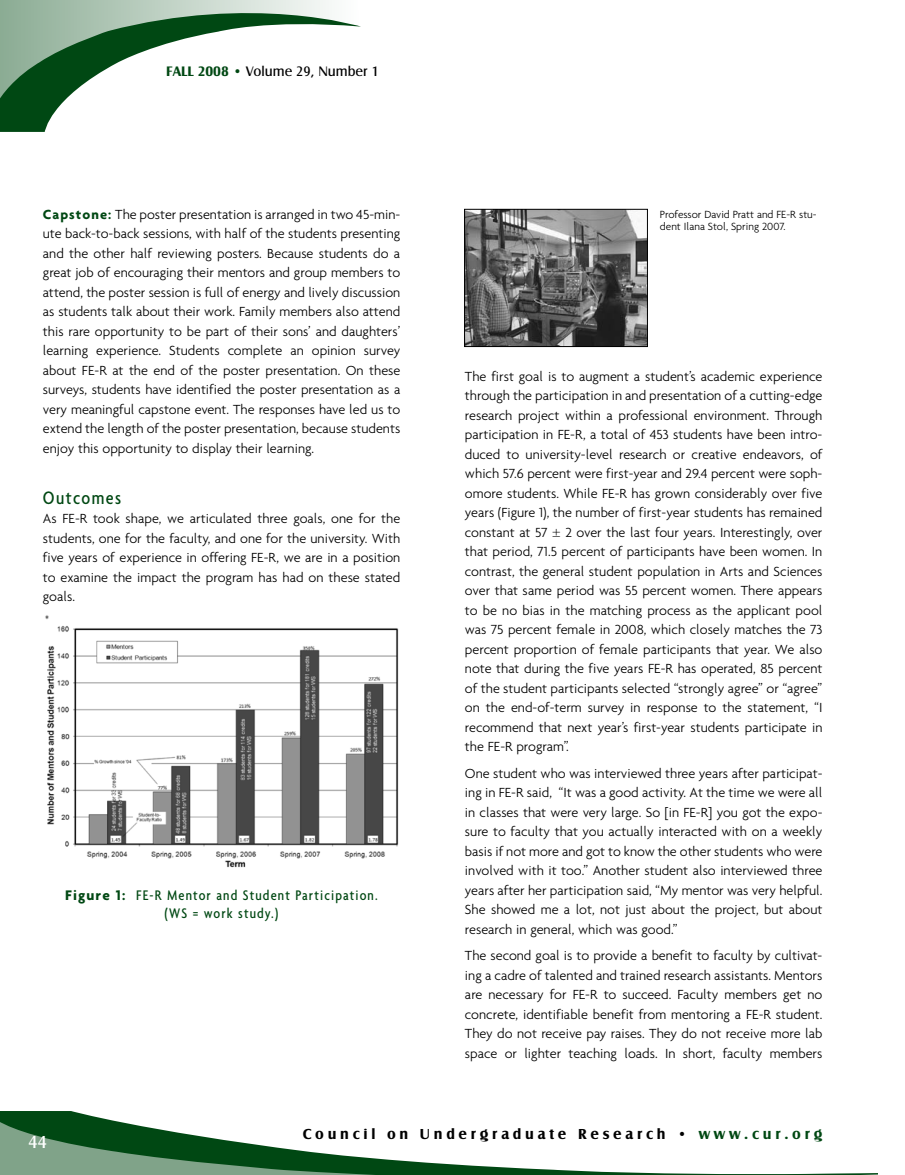
<style>
.page{position:relative;width:905px;height:1175px;background:#fff}
.page>*{position:absolute;margin:0;border:0;box-sizing:border-box;transform-origin:0 0}
.t1{font:500 condensed 19.5px "Agenda";letter-spacing:.075em;color:#004813}
.t2{font:18px "Castle EF";color:#fff}
.t3{font:500 condensed 15px/18px "Agenda";letter-spacing:.075em;color:#004813;text-align:center}
.t4{font:700 15px "Castle EF";letter-spacing:.25em;color:#000}
.t5{font:300 14.25px/19.5px "Agenda";color:#000;text-align:justify}
.t6{font:14.25px "Castle EF";color:#000}
.t7{font:300 11.25px/12px "Agenda";color:#000}
.s1{font-weight:700;color:#004813}
.s2{font-weight:700;font-stretch:normal}
.s3{font-family:"Myriad Pro"}
.s4{color:#004813}
</style>
<div class="page">
<svg style="left:0;top:0;width:361px;height:132px"></svg>
<svg style="left:0;top:1111px;width:878px;height:63px"></svg>
<img style="left:466px;top:211px;width:179px;height:134px">
<div style="left:464px;top:209px;width:183px;height:138px;border:1px solid #000"></div>
<img style="left:45px;top:615px;width:354px;height:253px">
<p class="t6" style="left:166px;top:64px;width:214px"><span class="s1">Fall 2008 •</span> Volume 29, Number 1</p>
<p class="t5" style="left:43px;top:204px;width:359px"><span class="s1">Capstone:</span> The poster presentation is arranged in two 45-min&shy;ute back-to-back sessions, with half of the students presenting and the other half reviewing posters. Because students do a great job of encouraging their mentors and group members to attend, the poster session is full of energy and lively discussion as students talk about their work. Family members also attend this rare opportunity to be part of their sons’ and daughters’ learning experience. Students complete an opinion survey about FE-R at the end of the poster presentation. On these surveys, students have identified the poster presentation as a very meaningful capstone event. The responses have led us to extend the length of the poster presentation, because students enjoy this opportunity to display their learning.</p>
<h1 class="t1" style="left:43px;top:486px;width:80px">Outcomes</h1>
<p class="t5" style="left:43px;top:508px;width:359px">As FE-R took shape, we articulated three goals, one for the students, one for the faculty, and one for the university. With five years of experience in offering FE-R, we are in a position to examine the impact the program has had on these stated goals.</p>
<p class="t3" style="left:65px;top:886px;width:314px"><span class="s2">Figure 1:</span> FE-R Mentor and Student Participation. (WS = work study.)</p>
<p class="t7" style="left:660px;top:208px;width:158px">Professor David Pratt and FE-R stu&shy;dent Ilana Stol, Spring 2007.</p>
<p class="t5" style="left:465px;top:366px;width:359px">The first goal is to augment a student’s academic experience through the participation in and presentation of a cutting-edge research project within a professional environment. Through participation in FE-R, a total of 453 students have been intro&shy;duced to university-level research or creative endeavors, of which 57.6 percent were first-year and 29.4 percent were soph&shy;omore students. While FE-R has grown considerably over five years (Figure 1), the number of first-year students has remained constant at 57 <span class="s3">±</span> 2 over the last four years. Interestingly, over that period, 71.5 percent of participants have been women. In contrast, the general student population in Arts and Sciences over that same period was 55 percent women. There appears to be no bias in the matching process as the applicant pool was 75 percent female in 2008, which closely matches the 73 percent proportion of female participants that year. We also note that during the five years FE-R has operated, 85 percent of the student participants selected “strongly agree” or “agree” on the end-of-term survey in response to the statement, “I recommend that next year’s first-year students participate in the FE-R program”.</p>
<p class="t5" style="left:465px;top:763px;width:359px">One student who was interviewed three years after participat&shy;ing in FE-R said, “It was a good activity. At the time we were all in classes that were very large. So [in FE-R] you got the expo&shy;sure to faculty that you actually interacted with on a weekly basis if not more and got to know the other students who were involved with it too.” Another student also interviewed three years after her participation said, “My mentor was very helpful.<br>She showed me a lot, not just about the project, but about research in general, which was good.”</p>
<p class="t5" style="left:465px;top:945px;width:359px">The second goal is to provide a benefit to faculty by cultivat&shy;ing a cadre of talented and trained research assistants. Mentors are necessary for FE-R to succeed. Faculty members get no concrete, identifiable benefit from mentoring a FE-R student.<br>They do not receive pay raises. They do not receive more lab space or lighter teaching loads. In short, faculty members</p>
<p class="t2" style="left:29px;top:1132px;width:20px">44</p>
<p class="t4" style="left:303px;top:1125px;width:521px">Council on Undergraduate Research • <span class="s4">www.cur.org</span></p>
</div>
